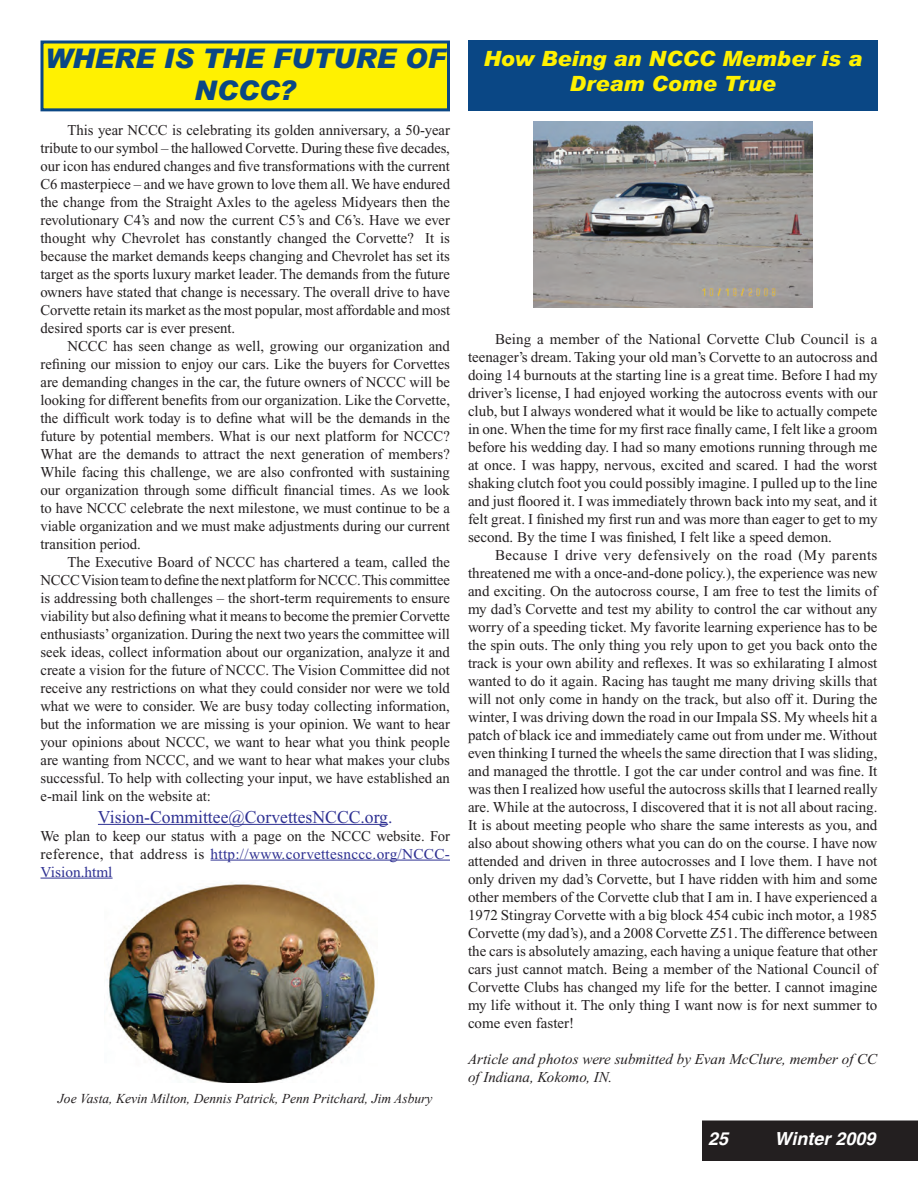
<style>
.page{position:relative;width:918px;height:1188px;background:#fff}
.page>*{position:absolute;margin:0;border:0;box-sizing:border-box;transform-origin:0 0}
.t1{font:italic 900 27px/32.4px "Arial";color:#0a4785;text-align:center}
.t2{font:italic 900 21px/25.2px "Arial";color:#fff101;text-align:center}
.t3{font:18px "Times";color:#2e3092}
.t4{font:italic 700 18px "Helvetica";color:#fff}
.t5{font:15px/18px "Times";color:#231f20;text-align:justify}
.t6{font:italic 15px/18px "Times New Roman";color:#231f20}
.t7{font:italic 13.5px "Times New Roman";color:#231f20}
.s1{color:#2e3092}
</style>
<div class="page">
<div style="left:702px;top:1120px;width:216px;height:41px;background:#231f20"></div>
<img style="left:533px;top:122px;width:279px;height:186px">
<div style="left:468px;top:40px;width:410px;height:71px;background:#0a4785"></div>
<hr style="left:98px;top:824px;width:290px;height:1px;background:#2e3092">
<hr style="left:211px;top:860px;width:239px;height:1px;background:#2e3092">
<hr style="left:40px;top:878px;width:73px;height:1px;background:#2e3092">
<div style="left:42px;top:42px;width:406px;height:68px;background:#fff101"></div>
<div style="left:40px;top:40px;width:410px;height:71px;border:3px solid #0a4785"></div>
<img style="left:107px;top:882px;width:268px;height:201px">
<h1 class="t1" style="left:45px;top:41px;width:402px">WHERE IS THE FUTURE OF<br>NCCC?</h1>
<p class="t5" style="left:40px;top:122px;width:411px;text-indent:27px">This year NCCC is celebrating its golden anniversary, a 50-year tribute to our symbol – the hallowed Corvette. During these five decades, our icon has endured changes and five transformations with the current C6 masterpiece – and we have grown to love them all. We have endured the change from the Straight Axles to the ageless Midyears then the revolutionary C4’s and now the current C5’s and C6’s. Have we ever thought why Chevrolet has constantly changed the Corvette? It is because the market demands keeps changing and Chevrolet has set its target as the sports luxury market leader. The demands from the future owners have stated that change is necessary. The overall drive to have Corvette retain its market as the most popular, most affordable and most desired sports car is ever present.</p>
<p class="t5" style="left:40px;top:338px;width:411px;text-indent:27px">NCCC has seen change as well, growing our organization and refining our mission to enjoy our cars. Like the buyers for Corvettes are demanding changes in the car, the future owners of NCCC will be looking for different benefits from our organization. Like the Corvette, the difficult work today is to define what will be the demands in the future by potential members. What is our next platform for NCCC?<br>What are the demands to attract the next generation of members?<br>While facing this challenge, we are also confronted with sustaining our organization through some difficult financial times. As we look to have NCCC celebrate the next milestone, we must continue to be a viable organization and we must make adjustments during our current transition period.</p>
<p class="t5" style="left:40px;top:554px;width:411px;text-indent:27px">The Executive Board of NCCC has chartered a team, called the NCCC Vision team to define the next platform for NCCC. This committee is addressing both challenges – the short-term requirements to ensure viability but also defining what it means to become the premier Corvette enthusiasts’ organization. During the next two years the committee will seek ideas, collect information about our organization, analyze it and create a vision for the future of NCCC. The Vision Committee did not receive any restrictions on what they could consider nor were we told what we were to consider. We are busy today collecting information, but the information we are missing is your opinion. We want to hear your opinions about NCCC, we want to hear what you think people are wanting from NCCC, and we want to hear what makes your clubs successful. To help with collecting your input, we have established an e-mail link on the website at:</p>
<p class="t3" style="left:98px;top:810px;width:296px">Vision-Committee@CorvettesNCCC.org.</p>
<p class="t5" style="left:40px;top:828px;width:411px">We plan to keep our status with a page on the NCCC website. For reference, that address is <span class="s1">http://www.corvettesnccc.org/NCCC-Vision.html</span></p>
<p class="t7" style="left:58px;top:1090px;width:376px">Joe Vasta, Kevin Milton, Dennis Patrick, Penn Pritchard, Jim Asbury</p>
<h2 class="t2" style="left:483px;top:45px;width:380px">How Being an NCCC Member is a<br>Dream Come True</h2>
<p class="t5" style="left:468px;top:331px;width:411px;text-indent:27px">Being a member of the National Corvette Club Council is a teenager’s dream. Taking your old man’s Corvette to an autocross and doing 14 burnouts at the starting line is a great time. Before I had my driver’s license, I had enjoyed working the autocross events with our club, but I always wondered what it would be like to actually compete in one. When the time for my first race finally came, I felt like a groom before his wedding day. I had so many emotions running through me at once. I was happy, nervous, excited and scared. I had the worst shaking clutch foot you could possibly imagine. I pulled up to the line and just floored it. I was immediately thrown back into my seat, and it felt great. I finished my first run and was more than eager to get to my second. By the time I was finished, I felt like a speed demon.</p>
<p class="t5" style="left:468px;top:547px;width:411px;text-indent:27px">Because I drive very defensively on the road (My parents threatened me with a once-and-done policy.), the experience was new and exciting. On the autocross course, I am free to test the limits of my dad’s Corvette and test my ability to control the car without any worry of a speeding ticket. My favorite learning experience has to be the spin outs. The only thing you rely upon to get you back onto the track is your own ability and reflexes. It was so exhilarating I almost wanted to do it again. Racing has taught me many driving skills that will not only come in handy on the track, but also off it. During the winter, I was driving down the road in our Impala SS. My wheels hit a patch of black ice and immediately came out from under me. Without even thinking I turned the wheels the same direction that I was sliding, and managed the throttle. I got the car under control and was fine. It was then I realized how useful the autocross skills that I learned really are. While at the autocross, I discovered that it is not all about racing.<br>It is about meeting people who share the same interests as you, and also about showing others what you can do on the course. I have now attended and driven in three autocrosses and I love them. I have not only driven my dad’s Corvette, but I have ridden with him and some other members of the Corvette club that I am in. I have experienced a 1972 Stingray Corvette with a big block 454 cubic inch motor, a 1985<br>Corvette (my dad’s), and a 2008 Corvette Z51. The difference between the cars is absolutely amazing, each having a unique feature that other cars just cannot match. Being a member of the National Council of Corvette Clubs has changed my life for the better. I cannot imagine my life without it. The only thing I want now is for next summer to come even faster!</p>
<p class="t6" style="left:468px;top:1050px;width:411px">Article and photos were submitted by Evan McClure, member of CC of Indiana, Kokomo, IN.</p>
<p class="t4" style="left:708px;top:1132px;width:22px">25</p>
<p class="t4" style="left:775px;top:1132px;width:102px">Winter 2009</p>
</div>
